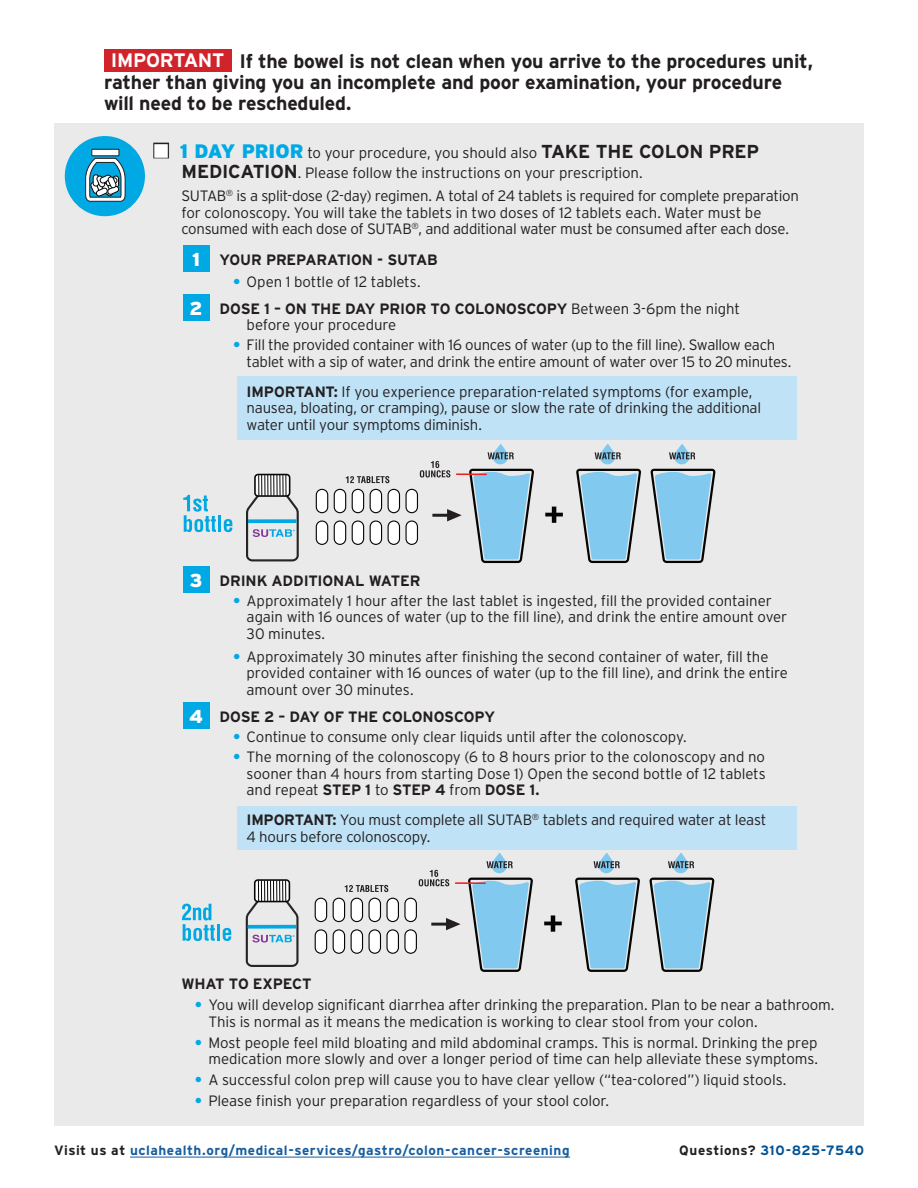
<style>
.page{position:relative;width:918px;height:1188px;background:#fff}
.page>*{position:absolute;margin:0;border:0;box-sizing:border-box;transform-origin:0 0}
.TEXT_1{font:700 19.5px/21px "Interstate";letter-spacing:-.015em;color:#231f20}
.YELLOW_SUB_TITLE{font:700 19.5px "Interstate";letter-spacing:-.02em;color:#fff}
.YELLOW_SUB_TITLE-2{font:900 18.75px "Interstate";color:#fff}
.TEXT_1_BULLETS_INSET{font:300 15px/16.5px "Interstate";letter-spacing:-.01em;color:#231f20}
.TEXT_1_BULLETS_INSET-2{font:700 15px "Interstate";letter-spacing:-.015em;color:#231f20}
.YELLOW_SUB_TITLE-3{font:700 13.5px "Interstate";letter-spacing:.04em;color:#175d9e}
.YELLOW_SUB_TITLE-4{font:700 13.5px "Interstate";letter-spacing:.035em;color:#005294}
.s1{font-weight:900;font-size:19.5px;color:#00a9e4}
.s2{font-weight:700;font-size:18.75px}
.s3{font-weight:700;color:#00a9e4}
.s4{font-weight:700}
.s5{color:#231f20}
</style>
<div class="page">
<div style="left:54px;top:123px;width:810px;height:1002px;background:#eaeaeb"></div>
<div style="left:65px;top:136px;width:80px;height:80px;background:#00a9e4;border-radius:50%"></div>
<svg style="left:85px;top:148px;width:41px;height:54px"></svg>
<hr style="left:130px;top:1157px;width:440px;height:1px;background:#175d9e">
<svg style="left:469px;top:469px;width:65px;height:94px"></svg>
<svg style="left:493px;top:444px;width:15px;height:20px"></svg>
<svg style="left:488px;top:452px;width:26px;height:7px"></svg>
<svg style="left:576px;top:469px;width:65px;height:94px"></svg>
<svg style="left:600px;top:444px;width:15px;height:20px"></svg>
<svg style="left:595px;top:452px;width:26px;height:7px"></svg>
<svg style="left:651px;top:469px;width:65px;height:94px"></svg>
<svg style="left:674px;top:444px;width:16px;height:20px"></svg>
<svg style="left:669px;top:452px;width:26px;height:7px"></svg>
<svg style="left:545px;top:507px;width:18px;height:16px"></svg>
<svg style="left:432px;top:509px;width:30px;height:12px"></svg>
<hr style="left:456px;top:473px;width:31px;height:2px;background:#ee2123">
<svg style="left:346px;top:476px;width:43px;height:7px"></svg>
<svg style="left:420px;top:461px;width:30px;height:16px"></svg>
<svg style="left:183px;top:495px;width:33px;height:37px"></svg>
<hr style="left:218px;top:515px;width:3px;height:17px;background:#00a9e4">
<svg style="left:224px;top:519px;width:8px;height:13px"></svg>
<svg style="left:316px;top:489px;width:102px;height:25px"></svg>
<svg style="left:316px;top:520px;width:102px;height:25px"></svg>
<div style="left:254px;top:474px;width:36px;height:23px;border:2px solid #050504;border-radius:3px"></div>
<svg style="left:246px;top:475px;width:53px;height:86px"></svg>
<div style="left:183px;top:294px;width:27px;height:27px;background:#00a9e4"></div>
<div style="left:183px;top:566px;width:27px;height:27px;background:#00a9e4"></div>
<div style="left:183px;top:702px;width:27px;height:27px;background:#00a9e4"></div>
<div style="left:183px;top:245px;width:27px;height:27px;background:#00a9e4"></div>
<div style="left:104px;top:49px;width:128px;height:22px;background:#d1232a"></div>
<div style="left:238px;top:376px;width:559px;height:64px;background:#bfe2f6"></div>
<div style="left:237px;top:806px;width:559px;height:44px;background:#bfe2f6"></div>
<svg style="left:468px;top:878px;width:65px;height:94px"></svg>
<svg style="left:492px;top:853px;width:15px;height:20px"></svg>
<svg style="left:486px;top:861px;width:27px;height:7px"></svg>
<svg style="left:575px;top:878px;width:65px;height:94px"></svg>
<svg style="left:599px;top:853px;width:15px;height:20px"></svg>
<svg style="left:594px;top:861px;width:26px;height:7px"></svg>
<svg style="left:649px;top:878px;width:65px;height:94px"></svg>
<svg style="left:673px;top:853px;width:15px;height:20px"></svg>
<svg style="left:668px;top:861px;width:26px;height:7px"></svg>
<svg style="left:544px;top:915px;width:18px;height:17px"></svg>
<svg style="left:431px;top:918px;width:30px;height:12px"></svg>
<hr style="left:455px;top:882px;width:31px;height:2px;background:#ee2123">
<svg style="left:345px;top:885px;width:43px;height:7px"></svg>
<svg style="left:419px;top:870px;width:30px;height:16px"></svg>
<svg style="left:182px;top:904px;width:33px;height:37px"></svg>
<hr style="left:217px;top:924px;width:3px;height:17px;background:#00a9e4">
<svg style="left:223px;top:928px;width:8px;height:13px"></svg>
<svg style="left:315px;top:898px;width:102px;height:25px"></svg>
<svg style="left:315px;top:929px;width:102px;height:25px"></svg>
<div style="left:254px;top:879px;width:36px;height:23px;border:2px solid #050504;border-radius:3px"></div>
<svg style="left:246px;top:880px;width:53px;height:87px"></svg>
<p class="YELLOW_SUB_TITLE" style="left:111px;top:50px;width:115px">IMPORTANT</p>
<p class="TEXT_1" style="left:104px;top:50px;width:710px;text-indent:135px">If the bowel is not clean when you arrive to the procedures unit, rather than giving you an incomplete and poor examination, your procedure will need to be rescheduled.</p>
<p class="TEXT_1_BULLETS_INSET" style="left:180px;top:142px;width:581px;line-height:20.2px"><span class="s1">1 DAY PRIOR</span> to your procedure, you should also <span class="s2">TAKE THE COLON PREP<br>MEDICATION</span>. Please follow the instructions on your prescription.</p>
<p class="TEXT_1_BULLETS_INSET" style="left:181px;top:188px;width:619px">SUTAB<sup>®</sup> is a split-dose (2-day) regimen. A total of 24 tablets is required for complete preparation for colonoscopy. You will take the tablets in two doses of 12 tablets each. Water must be consumed with each dose of SUTAB<sup>®</sup>, and additional water must be consumed after each dose.</p>
<p class="YELLOW_SUB_TITLE-2" style="left:192px;top:249px;width:9px">1</p>
<p class="YELLOW_SUB_TITLE-2" style="left:189px;top:297px;width:15px">2</p>
<p class="TEXT_1_BULLETS_INSET-2" style="left:220px;top:252px;width:220px">YOUR PREPARATION - SUTAB</p>
<p class="TEXT_1_BULLETS_INSET" style="left:233px;top:274px;width:189px"><span class="s3">•</span> Open 1 bottle of 12 tablets.</p>
<p class="TEXT_1_BULLETS_INSET" style="left:247px;top:300px;width:495px;text-indent:-27px"><span class="s4">DOSE 1 – ON THE DAY PRIOR TO COLONOSCOPY</span> Between 3-6pm the night before your procedure</p>
<p class="TEXT_1_BULLETS_INSET" style="left:247px;top:336px;width:546px;text-indent:-14px"><span class="s3">•</span> Fill the provided container with 16 ounces of water (up to the fill line). Swallow each tablet with a sip of water, and drink the entire amount of water over 15 to 20 minutes.</p>
<p class="TEXT_1_BULLETS_INSET" style="left:247px;top:383px;width:516px"><span class="s4">IMPORTANT:</span> If you experience preparation-related symptoms (for example, nausea, bloating, or cramping), pause or slow the rate of drinking the additional water until your symptoms diminish.</p>
<p class="YELLOW_SUB_TITLE-2" style="left:190px;top:569px;width:14px">3</p>
<p class="YELLOW_SUB_TITLE-2" style="left:189px;top:705px;width:15px">4</p>
<p class="TEXT_1_BULLETS_INSET-2" style="left:220px;top:572px;width:202px">DRINK ADDITIONAL WATER</p>
<p class="TEXT_1_BULLETS_INSET" style="left:247px;top:592px;width:542px;text-indent:-14px"><span class="s3">•</span> Approximately 1 hour after the last tablet is ingested, fill the provided container again with 16 ounces of water (up to the fill line), and drink the entire amount over<br>30 minutes.</p>
<p class="TEXT_1_BULLETS_INSET" style="left:247px;top:648px;width:543px;text-indent:-14px"><span class="s3">•</span> Approximately 30 minutes after finishing the second container of water, fill the provided container with 16 ounces of water (up to the fill line), and drink the entire amount over 30 minutes.</p>
<p class="TEXT_1_BULLETS_INSET-2" style="left:220px;top:708px;width:277px">DOSE 2 – DAY OF THE COLONOSCOPY</p>
<p class="TEXT_1_BULLETS_INSET" style="left:233px;top:728px;width:455px"><span class="s3">•</span> Continue to consume only clear liquids until after the colonoscopy.</p>
<p class="TEXT_1_BULLETS_INSET" style="left:247px;top:749px;width:521px;text-align:justify;text-indent:-14px"><span class="s3">•</span> The morning of the colonoscopy (6 to 8 hours prior to the colonoscopy and no sooner than 4 hours from starting Dose 1) Open the second bottle of 12 tablets and repeat <span class="s4">STEP 1</span> to <span class="s4">STEP 4</span> from <span class="s4">DOSE 1.</span></p>
<p class="TEXT_1_BULLETS_INSET" style="left:247px;top:812px;width:521px"><span class="s4">IMPORTANT:</span> You must complete all SUTAB<sup>®</sup> tablets and required water at least<br>4 hours before colonoscopy.</p>
<p class="TEXT_1_BULLETS_INSET-2" style="left:181px;top:976px;width:132px">WHAT TO EXPECT</p>
<p class="TEXT_1_BULLETS_INSET" style="left:208px;top:997px;width:628px;text-indent:-14px"><span class="s3">•</span> You will develop significant diarrhea after drinking the preparation. Plan to be near a bathroom.<br>This is normal as it means the medication is working to clear stool from your colon.</p>
<p class="TEXT_1_BULLETS_INSET" style="left:195px;top:1034px;width:625px;text-align:right"><span class="s3">•</span> Most people feel mild bloating and mild abdominal cramps. This is normal. Drinking the prep medication more slowly and over a longer period of time can help alleviate these symptoms.</p>
<p class="TEXT_1_BULLETS_INSET" style="left:195px;top:1071px;width:593px"><span class="s3">•</span> A successful colon prep will cause you to have clear yellow (“tea-colored”) liquid stools.</p>
<p class="TEXT_1_BULLETS_INSET" style="left:195px;top:1092px;width:416px"><span class="s3">•</span> Please finish your preparation regardless of your stool color.</p>
<p class="YELLOW_SUB_TITLE-3" style="left:54px;top:1143px;width:517px"><span class="s5">Visit us at</span> uclahealth.org/medical-services/gastro/colon-cancer-screening</p>
<p class="YELLOW_SUB_TITLE-4" style="left:679px;top:1143px;width:186px"><span class="s5">Questions?</span> 310-825-7540</p>
</div>
